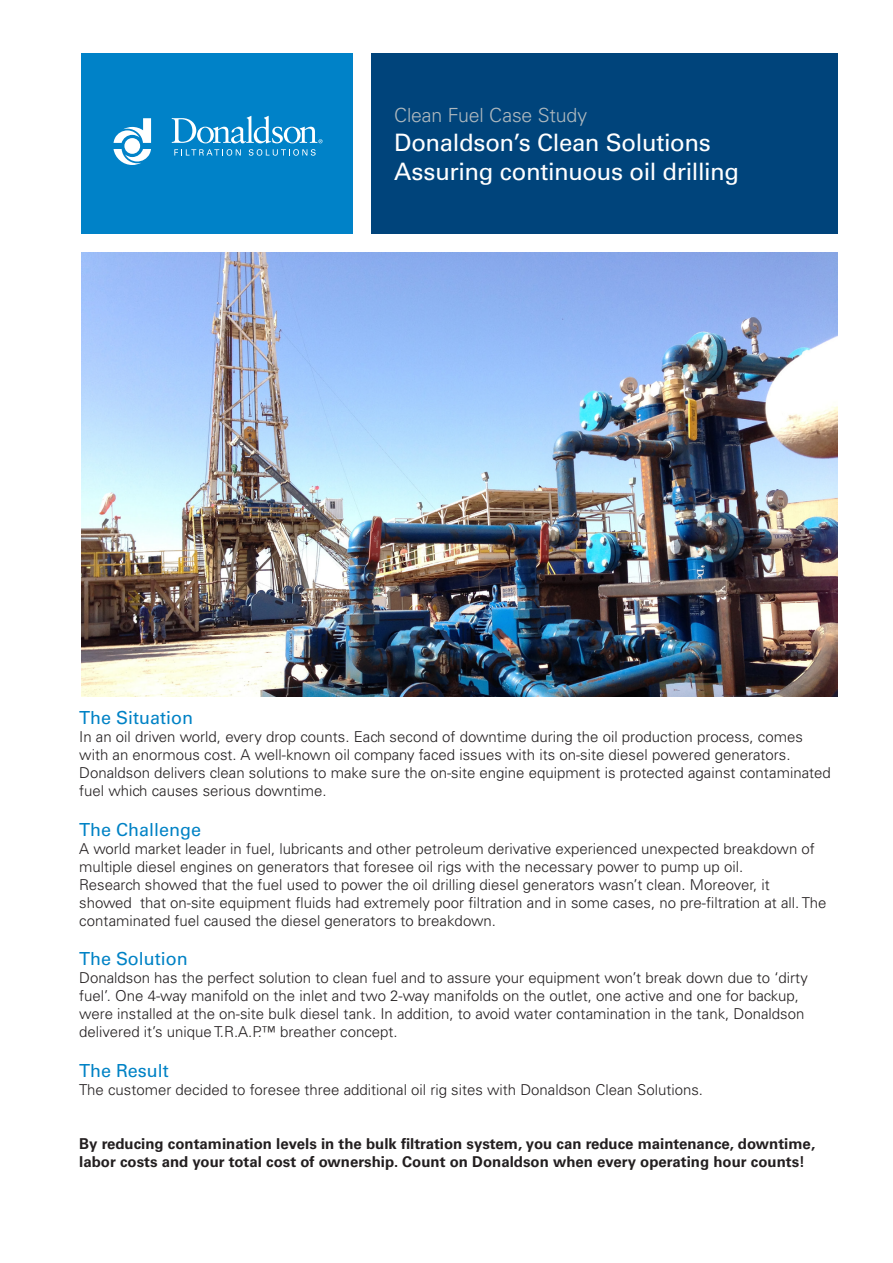
<style>
.page{position:relative;width:893px;height:1263px;background:#fff}
.page>*{position:absolute;margin:0;border:0;box-sizing:border-box;transform-origin:0 0}
.Front_Cover_Headline{font:24px/28.8px "Univers LT Std";letter-spacing:-.015em;color:#fff}
.Front_Cover_Headline-2{font:300 19.5px "Univers LT Std";letter-spacing:-.01em;color:#aeb8be}
.t1{font:18px "Univers LT Std";color:#0082c5}
.t2{font:300 15px/18px "Univers LT Std";color:#231f20}
.t3{font:700 15px/18px "Univers LT Std";color:#231f20}
</style>
<div class="page">
<div style="left:371px;top:54px;width:466px;height:180px;background:#00447b"></div>
<div style="left:81px;top:54px;width:272px;height:180px;background:#0082c8"></div>
<svg style="left:113px;top:116px;width:209px;height:49px"></svg>
<img style="left:81px;top:252px;width:756px;height:444px">
<p class="Front_Cover_Headline-2" style="left:394px;top:103px;width:194px">Clean Fuel Case Study</p>
<p class="Front_Cover_Headline" style="left:394px;top:128px;width:346px">Donaldson’s Clean Solutions<br>Assuring continuous oil drilling</p>
<p class="t1" style="left:79px;top:707px;width:116px">The Situation</p>
<p class="t2" style="left:79px;top:728px;width:753px">In an oil driven world, every drop counts. Each second of downtime during the oil production process, comes with an enormous cost. A well-known oil company faced issues with its on-site diesel powered generators.<br>Donaldson delivers clean solutions to make sure the on-site engine equipment is protected against contaminated fuel which causes serious downtime.</p>
<p class="t1" style="left:79px;top:819px;width:124px">The Challenge</p>
<p class="t2" style="left:79px;top:839px;width:749px">A world market leader in fuel, lubricants and other petroleum derivative experienced unexpected breakdown of multiple diesel engines on generators that foresee oil rigs with the necessary power to pump up oil.<br>Research showed that the fuel used to power the oil drilling diesel generators wasn’t clean. Moreover, it<br>showed that on-site equipment fluids had extremely poor filtration and in some cases, no pre-filtration at all. The contaminated fuel caused the diesel generators to breakdown.</p>
<p class="t1" style="left:79px;top:948px;width:110px">The Solution</p>
<p class="t2" style="left:79px;top:969px;width:730px">Donaldson has the perfect solution to clean fuel and to assure your equipment won’t break down due to ‘dirty fuel’. One 4-way manifold on the inlet and two 2-way manifolds on the outlet, one active and one for backup, were installed at the on-site bulk diesel tank. In addition, to avoid water contamination in the tank, Donaldson delivered it’s unique T.R.A.P.™ breather concept.</p>
<p class="t1" style="left:79px;top:1060px;width:91px">The Result</p>
<p class="t2" style="left:79px;top:1081px;width:625px">The customer decided to foresee three additional oil rig sites with Donaldson Clean Solutions.</p>
<p class="t3" style="left:79px;top:1135px;width:737px">By reducing contamination levels in the bulk filtration system, you can reduce maintenance, downtime, labor costs and your total cost of ownership. Count on Donaldson when every operating hour counts!</p>
</div>
